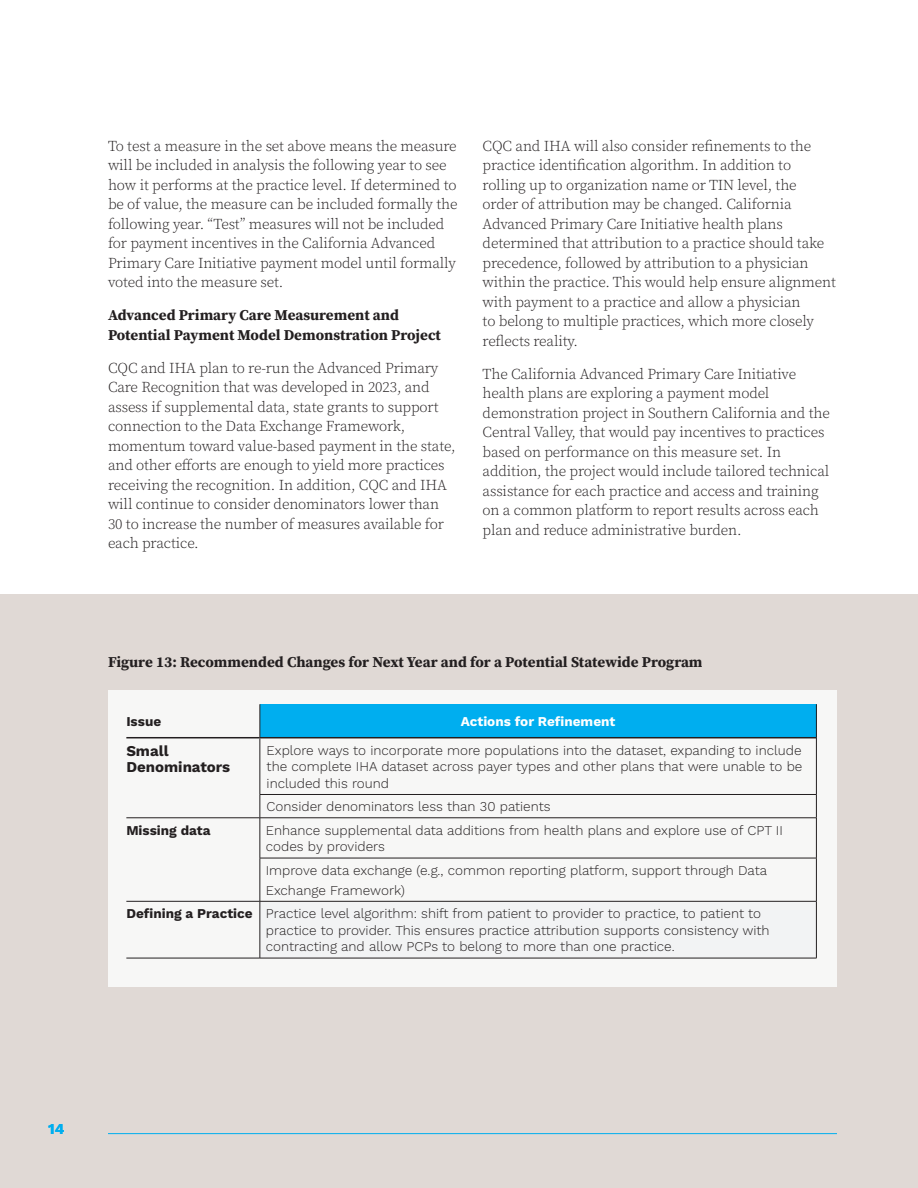
<style>
.page{position:relative;width:918px;height:1188px;background:#fff}
.page>*{position:absolute;margin:0;border:0;box-sizing:border-box;transform-origin:0 0}
.t1{font:300 15px/19.5px "Source Serif Pro";letter-spacing:-.01em;color:#231f20}
.t2{font:700 15px/19.5px "Source Serif Pro";color:#231f20}
.t3{font:700 15px/16.5px "Work Sans";color:#231f20}
.t4{font:700 15px "Work Sans";color:#00aeef}
.t5{font:300 13.5px/16.5px "Work Sans";color:#231f20}
.t6{font:700 13.5px "Work Sans";color:#fff}
.t7{font:700 13.5px "Work Sans";color:#231f20}
.s1{font-weight:700}
</style>
<div class="page">
<div style="left:0;top:594px;width:918px;height:594px;background:#e0d9d5"></div>
<hr style="left:108px;top:1133px;width:729px;height:1px;background:#00aeef">
<div style="left:108px;top:690px;width:729px;height:297px;background:#f7f7f6"></div>
<div style="left:260px;top:704px;width:556px;height:34px;background:#00aeef"></div>
<svg style="left:261px;top:738px;width:555px;height:163px"></svg>
<div style="left:260px;top:901px;width:556px;height:57px;background:#f2f3f4"></div>
<hr style="left:126px;top:737px;width:134px;height:1px;background:#231f20">
<hr style="left:126px;top:818px;width:134px;height:1px;background:#231f20">
<hr style="left:126px;top:901px;width:134px;height:1px;background:#231f20">
<hr style="left:126px;top:958px;width:134px;height:1px;background:#231f20">
<hr style="left:260px;top:704px;width:1px;height:33px;background:#231f20">
<hr style="left:816px;top:704px;width:1px;height:34px;background:#231f20">
<hr style="left:260px;top:738px;width:1px;height:56px;background:#231f20">
<hr style="left:816px;top:738px;width:1px;height:56px;background:#231f20">
<hr style="left:260px;top:794px;width:557px;height:1px;background:#231f20">
<svg style="left:260px;top:795px;width:1px;height:23px"></svg>
<svg style="left:816px;top:795px;width:1px;height:23px"></svg>
<hr style="left:260px;top:818px;width:557px;height:1px;background:#231f20">
<hr style="left:260px;top:818px;width:1px;height:40px;background:#231f20">
<hr style="left:816px;top:818px;width:1px;height:40px;background:#231f20">
<hr style="left:260px;top:858px;width:557px;height:1px;background:#231f20">
<hr style="left:260px;top:858px;width:1px;height:43px;background:#231f20">
<hr style="left:816px;top:858px;width:1px;height:43px;background:#231f20">
<hr style="left:260px;top:901px;width:1px;height:57px;background:#231f20">
<hr style="left:816px;top:901px;width:1px;height:57px;background:#231f20">
<hr style="left:260px;top:958px;width:557px;height:1px;background:#231f20">
<hr style="left:260px;top:737px;width:556px;height:1px;background:#231f20">
<hr style="left:260px;top:901px;width:557px;height:1px;background:#231f20">
<p class="t1" style="left:108px;top:136px;width:351px">To test a measure in the set above means the measure will be included in analysis the following year to see how it performs at the practice level. If determined to be of value, the measure can be included formally the following year. “Test” measures will not be included for payment incentives in the California Advanced Primary Care Initiative payment model until formally voted into the measure set.</p>
<p class="t2" style="left:108px;top:305px;width:334px">Advanced Primary Care Measurement and<br>Potential Payment Model Demonstration Project</p>
<p class="t1" style="left:108px;top:358px;width:349px">CQC and IHA plan to re-run the Advanced Primary Care Recognition that was developed in 2023, and assess if supplemental data, state grants to support connection to the Data Exchange Framework, momentum toward value-based payment in the state, and other efforts are enough to yield more practices receiving the recognition. In addition, CQC and IHA will continue to consider denominators lower than 30 to increase the number of measures available for each practice.</p>
<p class="t1" style="left:483px;top:136px;width:355px">CQC and IHA will also consider refinements to the practice identification algorithm. In addition to rolling up to organization name or TIN level, the order of attribution may be changed. California Advanced Primary Care Initiative health plans determined that attribution to a practice should take precedence, followed by attribution to a physician within the practice. This would help ensure alignment with payment to a practice and allow a physician<br>to belong to multiple practices, which more closely reflects reality.</p>
<p class="t1" style="left:483px;top:364px;width:349px">The California Advanced Primary Care Initiative health plans are exploring a payment model demonstration project in Southern California and the Central Valley, that would pay incentives to practices based on performance on this measure set. In addition, the project would include tailored technical assistance for each practice and access and training on a common platform to report results across each plan and reduce administrative burden.</p>
<p class="t2" style="left:108px;top:652px;width:596px">Figure 13: Recommended Changes for Next Year and for a Potential Statewide Program</p>
<p class="t7" style="left:126px;top:714px;width:36px">Issue</p>
<p class="t6" style="left:461px;top:714px;width:156px">Actions for Refinement</p>
<p class="t3" style="left:126px;top:743px;width:105px">Small<br>Denominators</p>
<p class="t5" style="left:267px;top:742px;width:537px;text-align:justify">Explore ways to incorporate more populations into the dataset, expanding to include the complete IHA dataset across payer types and other plans that were unable to be included this round</p>
<p class="t5" style="left:267px;top:799px;width:286px">Consider denominators less than 30 patients</p>
<p class="t7" style="left:126px;top:822px;width:86px">Missing data</p>
<p class="t5" style="left:266px;top:823px;width:519px">Enhance supplemental data additions from health plans and explore use of CPT II codes by providers</p>
<p class="t5" style="left:266px;top:861px;width:503px;line-height:19.5px">Improve data exchange (e.g., common reporting platform, support through Data<br>Exchange Framework)</p>
<p class="t5" style="left:266px;top:906px;width:505px;text-indent:-139px"><span class="s1">Defining a Practice</span> Practice level algorithm: shift from patient to provider to practice, to patient to practice to provider. This ensures practice attribution supports consistency with contracting and allow PCPs to belong to more than one practice.</p>
<p class="t4" style="left:48px;top:1120px;width:18px">14</p>
</div>
